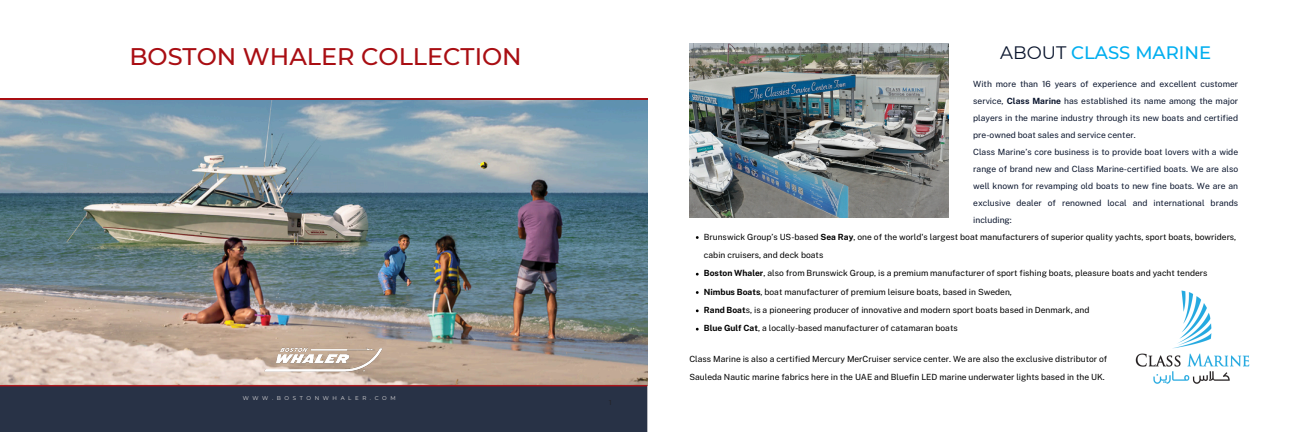
<style>
.page{position:relative;width:1296px;height:432px;background:#fff}
.page>*{position:absolute;margin:0;border:0;box-sizing:border-box;transform-origin:0 0}
.t1{font:500 24px "Montserrat";color:#a90e13}
.t2{font:500 18px "Montserrat";color:#00aeef}
.t3{font:8.5px/18.3px "Public Sans";color:#000}
.t4{font:8.5px/17.1px "Public Sans";color:#0a152d}
.t5{font:7px "Montserrat";color:#231f20}
.t6{font:5.5px "Montserrat";letter-spacing:.65em;color:#dddbdb}
.s1{font-weight:400;color:#0a152d}
.s2{font-weight:700}
</style>
<div class="page">
<img style="left:0;top:100px;width:648px;height:243px">
<hr style="left:0;top:98px;width:648px;height:2px;background:#a90e13">
<img style="left:0;top:343px;width:648px;height:89px">
<img style="left:689px;top:43px;width:260px;height:175px">
<img style="left:1135px;top:290px;width:115px;height:94px">
<h2 class="t1" style="left:129px;top:42px;width:394px">BOSTON WHALER COLLECTION</h2>
<h3 class="t2" style="left:1000px;top:42px;width:212px"><span class="s1">ABOUT</span> CLASS MARINE</h3>
<p class="t4" style="left:973px;top:75px;width:266px">With more than 16 years of experience and excellent customer service, <span class="s2">Class Marine</span> has established its name among the major players in the marine industry through its new boats and certified pre-owned boat sales and service center.<br>Class Marine’s core business is to provide boat lovers with a wide range of brand new and Class Marine-certified boats. We are also well known for revamping old boats to new fine boats. We are an exclusive dealer of renowned local and international brands including:</p>
<p class="t3" style="left:704px;top:228px;width:534px">Brunswick Group’s US-based <span class="s2">Sea Ray</span>, one of the world's largest boat manufacturers of superior quality yachts, sport boats, bowriders, cabin cruisers, and deck boats</p>
<p class="t3" style="left:704px;top:264px;width:505px"><span class="s2">Boston Whaler</span>, also from Brunswick Group, is a premium manufacturer of sport fishing boats, pleasure boats and yacht tenders</p>
<p class="t3" style="left:704px;top:283px;width:310px"><span class="s2">Nimbus Boats</span>, boat manufacturer of premium leisure boats, based in Sweden,</p>
<p class="t3" style="left:704px;top:301px;width:387px"><span class="s2">Rand Boat</span>s, is a pioneering producer of innovative and modern sport boats based in Denmark, and</p>
<h3 class="t3" style="left:704px;top:319px;width:255px"><span class="s2">Blue Gulf Cat</span>, a locally-based manufacturer of catamaran boats</h3>
<p class="t3" style="left:689px;top:349px;width:419px">Class Marine is also a certified Mercury MerCruiser service center. We are also the exclusive distributor of<br>Sauleda Nautic marine fabrics here in the UAE and Bluefin LED marine underwater lights based in the UK.</p>
<p class="t6" style="left:243px;top:394px;width:154px">WWW.BOSTONWHALER.COM</p>
<p class="t5" style="left:609px;top:398px;width:4px">1</p>
</div>
